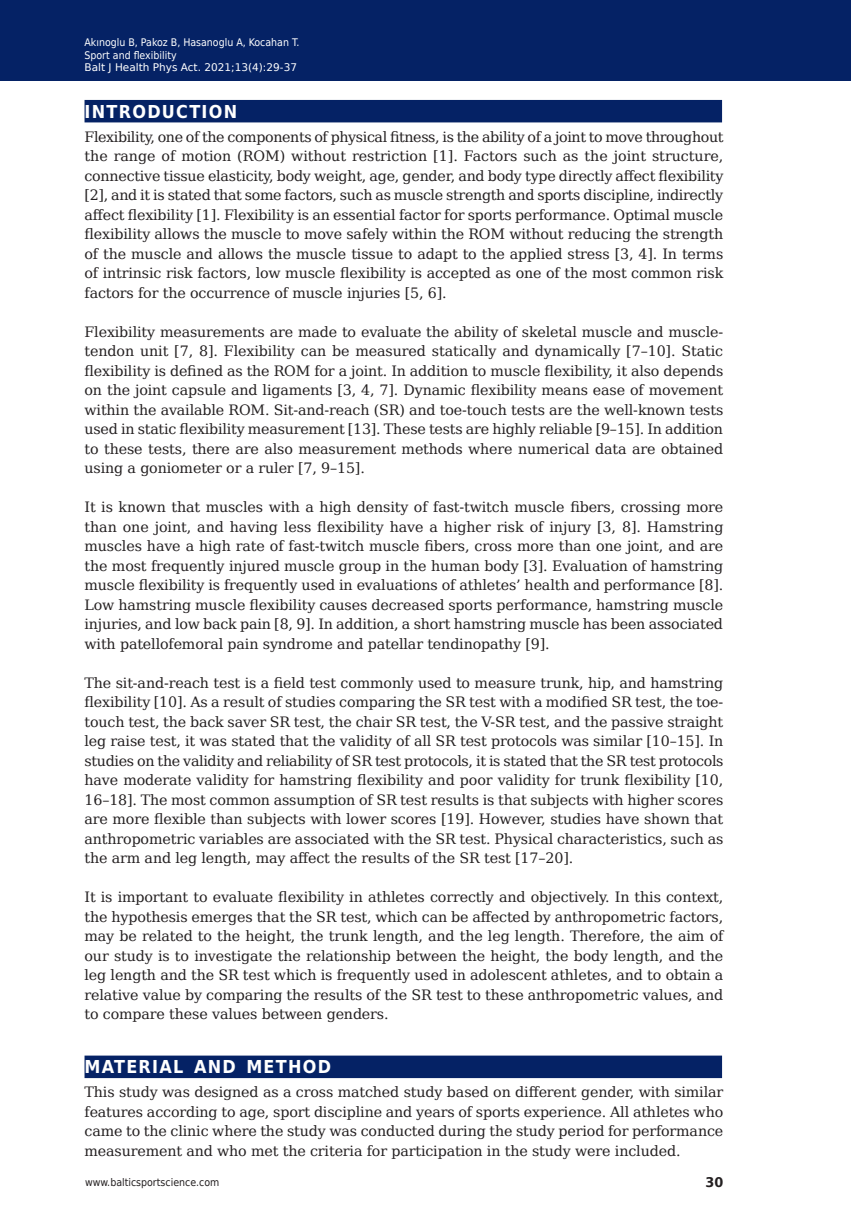
<style>
.page{position:relative;width:851px;height:1212px;background:#fff}
.page>*{position:absolute;margin:0;border:0;box-sizing:border-box;transform-origin:0 0}
.t1{font:700 17.85px "DejaVu Sans Condensed";letter-spacing:.07em;color:#fff}
.t2{font:14.25px/19.5px "DejaVu Serif";letter-spacing:-.01em;color:#231f20;text-align:justify}
.t3{font:700 13.35px "DejaVu Sans";color:#231f20;scale:.96 1}
.t4{font:10.5px/12.6px "DejaVu Sans Condensed";color:#fff}
.t5{font:10.5px "DejaVu Sans";color:#fff}
.t6{font:10.5px "DejaVu Sans Condensed";color:#231f20}
</style>
<div class="page">
<div style="left:0;top:0;width:850px;height:80px;background:#052265"></div>
<div style="left:84px;top:100px;width:638px;height:22px;background:#052265"></div>
<div style="left:84px;top:1055px;width:638px;height:23px;background:#052265"></div>
<p class="t4" style="left:84px;top:35px;width:216px">Akınoglu B, Pakoz B, Hasanoglu A, Kocahan T.<br>Sport and flexibility</p>
<p class="t5" style="left:84px;top:59px;width:214px">Balt J Health Phys Act. 2021;13(4):29-37</p>
<p class="t1" style="left:84px;top:97px;width:154px">INTRODUCTION</p>
<p class="t2" style="left:84px;top:126px;width:640px">Flexibility, one of the components of physical fitness, is the ability of a joint to move throughout the range of motion (ROM) without restriction [1]. Factors such as the joint structure, connective tissue elasticity, body weight, age, gender, and body type directly affect flexibility [2], and it is stated that some factors, such as muscle strength and sports discipline, indirectly affect flexibility [1]. Flexibility is an essential factor for sports performance. Optimal muscle flexibility allows the muscle to move safely within the ROM without reducing the strength of the muscle and allows the muscle tissue to adapt to the applied stress [3, 4]. In terms of intrinsic risk factors, low muscle flexibility is accepted as one of the most common risk factors for the occurrence of muscle injuries [5, 6].</p>
<p class="t2" style="left:84px;top:321px;width:640px">Flexibility measurements are made to evaluate the ability of skeletal muscle and muscle&shy;tendon unit [7, 8]. Flexibility can be measured statically and dynamically [7–10]. Static flexibility is defined as the ROM for a joint. In addition to muscle flexibility, it also depends on the joint capsule and ligaments [3, 4, 7]. Dynamic flexibility means ease of movement within the available ROM. Sit-and-reach (SR) and toe-touch tests are the well-known tests used in static flexibility measurement [13]. These tests are highly reliable [9–15]. In addition to these tests, there are also measurement methods where numerical data are obtained using a goniometer or a ruler [7, 9–15].</p>
<p class="t2" style="left:84px;top:496px;width:640px">It is known that muscles with a high density of fast-twitch muscle fibers, crossing more than one joint, and having less flexibility have a higher risk of injury [3, 8]. Hamstring muscles have a high rate of fast-twitch muscle fibers, cross more than one joint, and are the most frequently injured muscle group in the human body [3]. Evaluation of hamstring muscle flexibility is frequently used in evaluations of athletes’ health and performance [8].<br>Low hamstring muscle flexibility causes decreased sports performance, hamstring muscle injuries, and low back pain [8, 9]. In addition, a short hamstring muscle has been associated with patellofemoral pain syndrome and patellar tendinopathy [9].</p>
<p class="t2" style="left:84px;top:672px;width:640px">The sit-and-reach test is a field test commonly used to measure trunk, hip, and hamstring flexibility [10]. As a result of studies comparing the SR test with a modified SR test, the toe&shy;touch test, the back saver SR test, the chair SR test, the V-SR test, and the passive straight leg raise test, it was stated that the validity of all SR test protocols was similar [10–15]. In studies on the validity and reliability of SR test protocols, it is stated that the SR test protocols have moderate validity for hamstring flexibility and poor validity for trunk flexibility [10, 16–18]. The most common assumption of SR test results is that subjects with higher scores are more flexible than subjects with lower scores [19]. However, studies have shown that anthropometric variables are associated with the SR test. Physical characteristics, such as the arm and leg length, may affect the results of the SR test [17–20].</p>
<p class="t2" style="left:84px;top:886px;width:640px">It is important to evaluate flexibility in athletes correctly and objectively. In this context, the hypothesis emerges that the SR test, which can be affected by anthropometric factors, may be related to the height, the trunk length, and the leg length. Therefore, the aim of our study is to investigate the relationship between the height, the body length, and the leg length and the SR test which is frequently used in adolescent athletes, and to obtain a relative value by comparing the results of the SR test to these anthropometric values, and to compare these values between genders.</p>
<p class="t1" style="left:84px;top:1052px;width:248px">MATERIAL AND METHOD</p>
<p class="t2" style="left:84px;top:1081px;width:640px">This study was designed as a cross matched study based on different gender, with similar features according to age, sport discipline and years of sports experience. All athletes who came to the clinic where the study was conducted during the study period for performance measurement and who met the criteria for participation in the study were included.</p>
<p class="t6" style="left:85px;top:1174px;width:136px">www.balticsportscience.com</p>
<p class="t3" style="left:705px;top:1172px;width:20px">30</p>
</div>
